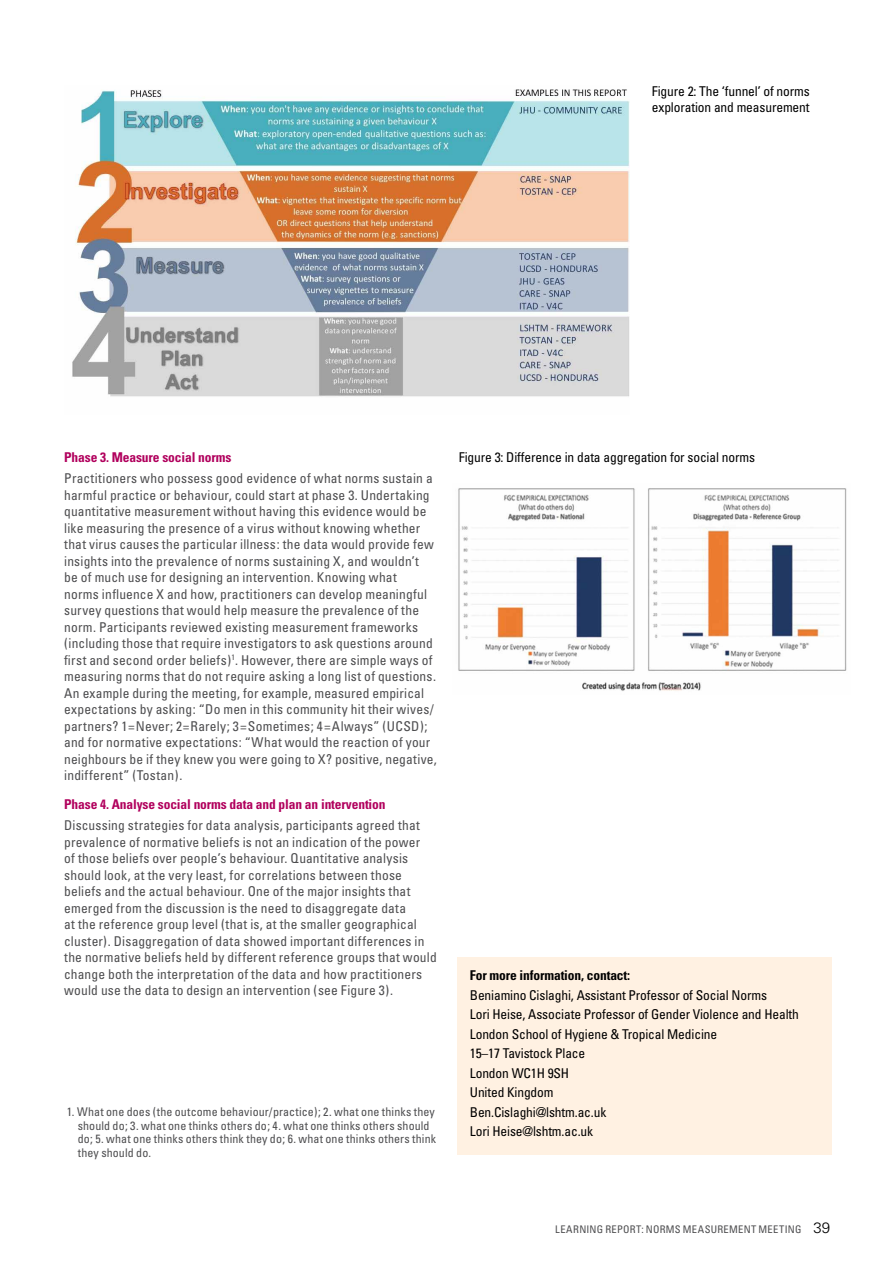
<style>
.page{position:relative;width:893px;height:1263px;background:#fff}
.page>*{position:absolute;margin:0;border:0;box-sizing:border-box;transform-origin:0 0}
.t1{font:condensed 13.5px/16.5px "Univers";letter-spacing:.015em;color:#4d4d4f}
.t2{font:condensed 13.5px/19.5px "Univers";letter-spacing:-.01em;color:#000}
.t3{font:700 condensed 13.5px "Univers";letter-spacing:-.01em;color:#b1005d}
.t4{font:700 condensed 13.5px "Univers";letter-spacing:-.01em;color:#000}
.t5{font:condensed 12px/13.5px "Univers";letter-spacing:.01em;color:#4d4d4f}
.t6{font:condensed 10.5px "Univers";letter-spacing:.03em;color:#4d4d4f}
.s1{font-weight:300;font-stretch:normal;font-size:15px;color:#000}
</style>
<div class="page">
<img style="left:458px;top:488px;width:389px;height:203px">
<img style="left:72px;top:89px;width:557px;height:308px">
<div style="left:457px;top:957px;width:374px;height:197px;background:#fff1e2"></div>
<p class="t2" style="left:652px;top:83px;width:159px;line-height:16.5px">Figure 2: The ‘funnel’ of norms exploration and measurement</p>
<p class="t3" style="left:64px;top:449px;width:169px">Phase 3. Measure social norms</p>
<p class="t1" style="left:64px;top:470px;width:374px">Practitioners who possess good evidence of what norms sustain a harmful practice or behaviour, could start at phase 3. Undertaking quantitative measurement without having this evidence would be like measuring the presence of a virus without knowing whether that virus causes the particular illness: the data would provide few insights into the prevalence of norms sustaining X, and wouldn’t<br>be of much use for designing an intervention. Knowing what<br>norms influence X and how, practitioners can develop meaningful survey questions that would help measure the prevalence of the norm. Participants reviewed existing measurement frameworks (including those that require investigators to ask questions around first and second order beliefs)<sup>1</sup>. However, there are simple ways of measuring norms that do not require asking a long list of questions.<br>An example during the meeting, for example, measured empirical expectations by asking: “Do men in this community hit their wives/ partners? 1=Never; 2=Rarely; 3=Sometimes; 4=Always” (UCSD); and for normative expectations: “What would the reaction of your neighbours be if they knew you were going to X? positive, negative, indifferent” (Tostan).</p>
<p class="t3" style="left:64px;top:796px;width:323px">Phase 4. Analyse social norms data and plan an intervention</p>
<p class="t1" style="left:64px;top:817px;width:374px">Discussing strategies for data analysis, participants agreed that prevalence of normative beliefs is not an indication of the power<br>of those beliefs over people’s behaviour. Quantitative analysis should look, at the very least, for correlations between those beliefs and the actual behaviour. One of the major insights that emerged from the discussion is the need to disaggregate data<br>at the reference group level (that is, at the smaller geographical cluster). Disaggregation of data showed important differences in the normative beliefs held by different reference groups that would change both the interpretation of the data and how practitioners would use the data to design an intervention (see Figure 3).</p>
<p class="t5" style="left:78px;top:1105px;width:360px;text-indent:-11px">1. What one does (the outcome behaviour/practice); 2. what one thinks they should do; 3. what one thinks others do; 4. what one thinks others should do; 5. what one thinks others think they do; 6. what one thinks others think they should do.</p>
<p class="t2" style="left:459px;top:447px;width:298px">Figure 3: Difference in data aggregation for social norms</p>
<p class="t4" style="left:470px;top:967px;width:162px">For more information, contact:</p>
<p class="t2" style="left:470px;top:985px;width:331px">Beniamino Cislaghi, Assistant Professor of Social Norms<br>Lori Heise, Associate Professor of Gender Violence and Health London School of Hygiene &amp; Tropical Medicine<br>15–17 Tavistock Place<br>London WC1H 9SH<br>United Kingdom<br>Ben.Cislaghi@lshtm.ac.uk<br>Lori Heise@lshtm.ac.uk</p>
<p class="t6" style="left:555px;top:1223px;width:276px">LEARNING REPORT: NORMS MEASUREMENT MEETING <span class="s1">39</span></p>
</div>
